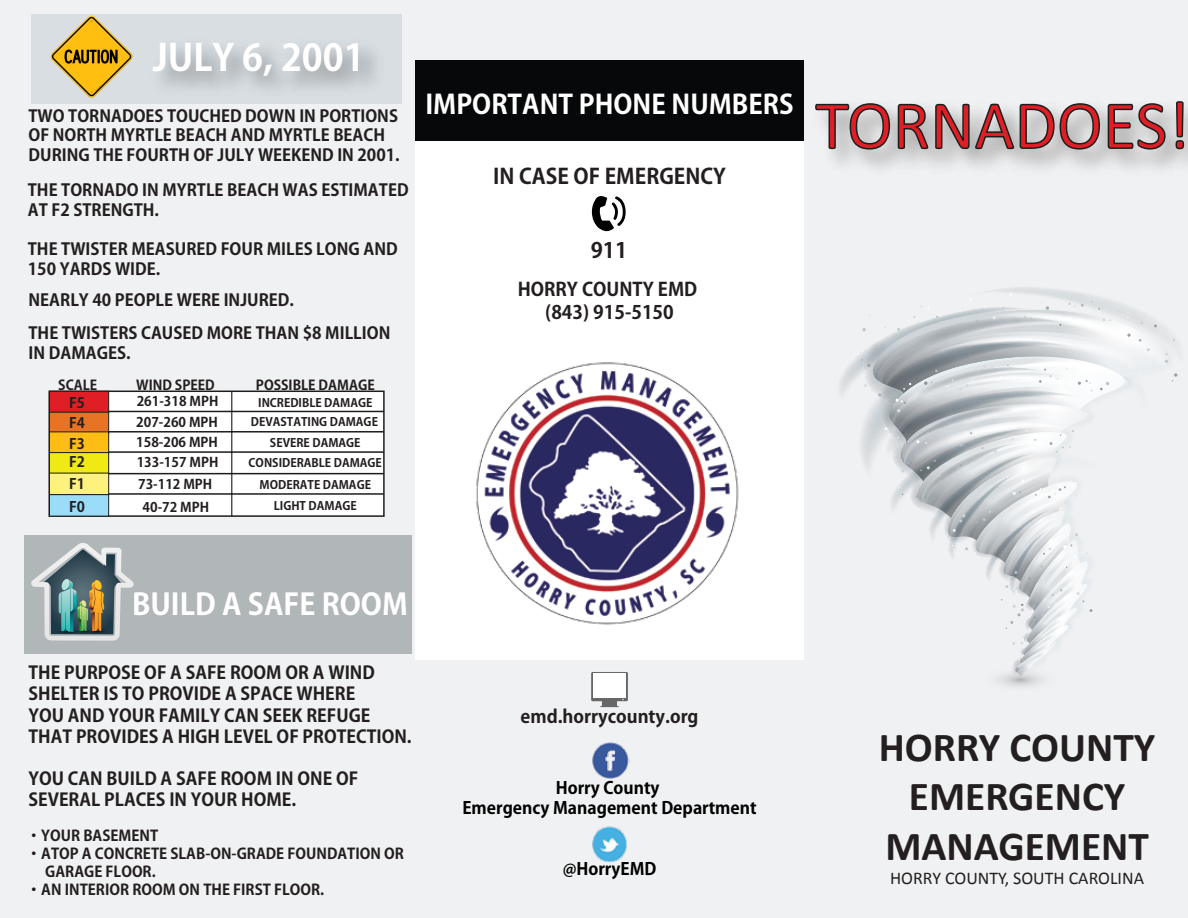
<style>
.page{position:relative;width:1188px;height:918px;background:#f0f1f2}
.page>*{position:absolute;margin:0;border:0;box-sizing:border-box;transform-origin:0 0}
.t1{font:69px "Calibri";color:#e01e26}
.t2{font:700 41.4px/49.3px "Calibri";color:#231f20;text-align:center}
.t3{font:700 36.6px "Adobe Gothic Std";color:#fff}
.t4{font:700 29.4px "Adobe Gothic Std";color:#fff}
.t5{font:700 26.4px "Adobe Gothic Std";color:#fff}
.t6{font:700 21.15px "Adobe Gothic Std";color:#231f20}
.t7{font:700 18.6px/22.2px "Adobe Gothic Std";color:#231f20;text-align:center}
.t8{font:700 18px "Adobe Gothic Std";color:#231f20}
.t9{font:17.85px "Calibri";color:#231f20}
.t10{font:700 17.7px/21.1px "Adobe Gothic Std";color:#231f20}
.t11{font:700 16.95px/20.2px "Adobe Gothic Std";color:#000;text-align:center}
.t12{font:700 16.5px/19.8px "Adobe Gothic Std";color:#231f20}
.t13{font:700 14.85px/17.7px "Adobe Gothic Std";color:#231f20}
.t14{font:700 14.25px "Adobe Gothic Std";color:#231f20}
.t15{font:700 13.5px "Adobe Gothic Std";color:#231f20}
.t16{font:700 13.2px "Adobe Gothic Std";color:#231f20}
.t17{font:700 11.7px "Adobe Gothic Std";color:#231f20}
</style>
<div class="page">
<div style="left:48px;top:391px;width:337px;height:126px;background:#fff;border:2px solid #1d1d1b"></div>
<div style="left:415px;top:140px;width:389px;height:520px;background:#fff"></div>
<hr style="left:49px;top:411px;width:335px;height:1px;background:#1d1d1b">
<hr style="left:49px;top:431px;width:335px;height:2px;background:#1d1d1b">
<hr style="left:49px;top:451px;width:335px;height:2px;background:#1d1d1b">
<hr style="left:49px;top:473px;width:335px;height:1px;background:#1d1d1b">
<hr style="left:49px;top:493px;width:335px;height:2px;background:#1d1d1b">
<div style="left:49px;top:391px;width:60px;height:22px;background:#e01e26;border:1px solid #1d1d1b"></div>
<div style="left:49px;top:412px;width:60px;height:22px;background:#e67424;border:1px solid #1d1d1b"></div>
<div style="left:49px;top:431px;width:60px;height:23px;background:#febd14;border:1px solid #1d1d1b"></div>
<div style="left:49px;top:452px;width:60px;height:22px;background:#f1e913;border:1px solid #1d1d1b"></div>
<div style="left:49px;top:473px;width:60px;height:22px;background:#fdf27e;border:1px solid #1d1d1b"></div>
<div style="left:49px;top:494px;width:60px;height:23px;background:#9bdcf9;border:1px solid #1d1d1b"></div>
<hr style="left:231px;top:392px;width:1px;height:124px;background:#000">
<svg style="left:31px;top:14px;width:370px;height:89px;background:#d0d6da"></svg>
<svg style="left:50px;top:15px;width:83px;height:83px;background:#d1b970"></svg>
<svg style="left:815px;top:102px;width:76px;height:48px"></svg>
<svg style="left:897px;top:102px;width:204px;height:48px"></svg>
<svg style="left:1107px;top:102px;width:59px;height:48px;background:#aeaeaf"></svg>
<svg style="left:1175px;top:101px;width:10px;height:49px"></svg>
<div style="left:415px;top:60px;width:389px;height:81px;background:#070809"></div>
<svg style="left:592px;top:196px;width:34px;height:36px"></svg>
<div style="left:25px;top:535px;width:387px;height:118px;background:#b1b6b9"></div>
<svg style="left:31px;top:543px;width:103px;height:98px"></svg>
<svg style="left:591px;top:672px;width:37px;height:29px"></svg>
<div style="left:593px;top:674px;width:33px;height:24px;background:#fff"></div>
<div style="left:602px;top:701px;width:15px;height:5px;background:#676767"></div>
<svg style="left:600px;top:706px;width:19px;height:1px"></svg>
<img style="left:476px;top:362px;width:263px;height:263px">
<img style="left:592px;top:742px;width:37px;height:37px">
<img style="left:592px;top:826px;width:35px;height:36px">
<svg style="left:961px;top:660px;width:117px;height:39px"></svg>
<svg style="left:840px;top:287px;width:338px;height:392px"></svg>
<p class="t3" style="left:153px;top:35px;width:213px">JULY 6, 2001</p>
<p class="t12" style="left:29px;top:106px;width:371px">TWO TORNADOES TOUCHED DOWN IN PORTIONS</p>
<h5 class="t12" style="left:29px;top:126px;width:373px">OF NORTH MYRTLE BEACH AND MYRTLE BEACH<br>DURING THE FOURTH OF JULY WEEKEND IN 2001.</h5>
<p class="t12" style="left:28px;top:181px;width:382px">THE TORNADO IN MYRTLE BEACH WAS ESTIMATED<br>AT F2 STRENGTH.</p>
<p class="t12" style="left:28px;top:240px;width:371px">THE TWISTER MEASURED FOUR MILES LONG AND<br>150 YARDS WIDE.</p>
<p class="t12" style="left:29px;top:284px;width:363px;line-height:33px">NEARLY 40 PEOPLE WERE INJURED.<br>THE TWISTERS CAUSED MORE THAN $8 MILLION</p>
<p class="t12" style="left:29px;top:344px;width:104px">IN DAMAGES.</p>
<h5 class="t15" style="left:58px;top:377px;width:41px">SCALE</h5>
<h5 class="t15" style="left:136px;top:377px;width:80px">WIND SPEED</h5>
<h5 class="t15" style="left:256px;top:377px;width:120px">POSSIBLE DAMAGE</h5>
<p class="t14" style="left:69px;top:394px;width:17px">F5</p>
<p class="t16" style="left:137px;top:393px;width:83px">261-318 MPH</p>
<p class="t17" style="left:258px;top:395px;width:116px">INCREDIBLE DAMAGE</p>
<p class="t14" style="left:69px;top:414px;width:17px">F4</p>
<p class="t16" style="left:136px;top:414px;width:83px">207-260 MPH</p>
<p class="t17" style="left:251px;top:415px;width:129px">DEVASTATING DAMAGE</p>
<p class="t14" style="left:69px;top:435px;width:17px">F3</p>
<p class="t16" style="left:136px;top:434px;width:83px">158-206 MPH</p>
<p class="t17" style="left:270px;top:436px;width:92px">SEVERE DAMAGE</p>
<p class="t14" style="left:69px;top:453px;width:17px">F2</p>
<p class="t16" style="left:137px;top:454px;width:83px">133-157 MPH</p>
<p class="t17" style="left:249px;top:456px;width:135px">CONSIDERABLE DAMAGE</p>
<p class="t14" style="left:69px;top:475px;width:17px">F1</p>
<p class="t16" style="left:138px;top:477px;width:76px">73-112 MPH</p>
<p class="t17" style="left:260px;top:478px;width:113px">MODERATE DAMAGE</p>
<p class="t14" style="left:69px;top:498px;width:17px">F0</p>
<p class="t16" style="left:143px;top:499px;width:68px">40-72 MPH</p>
<p class="t17" style="left:274px;top:498px;width:84px">LIGHT DAMAGE</p>
<p class="t5" style="left:425px;top:89px;width:370px">IMPORTANT PHONE NUMBERS</p>
<p class="t6" style="left:493px;top:164px;width:234px">IN CASE OF EMERGENCY</p>
<p class="t6" style="left:591px;top:237px;width:38px">911</p>
<p class="t7" style="left:518px;top:279px;width:181px">HORRY COUNTY EMD (843) 915-5150</p>
<p class="t1" style="left:815px;top:82px;width:376px">TORNADOES!</p>
<p class="t4" style="left:132px;top:586px;width:277px">BUILD A SAFE ROOM</p>
<p class="t10" style="left:29px;top:663px;width:385px">THE PURPOSE OF A SAFE ROOM OR A WIND SHELTER IS TO PROVIDE A SPACE WHERE<br>YOU AND YOUR FAMILY CAN SEEK REFUGE THAT PROVIDES A HIGH LEVEL OF PROTECTION.</p>
<p class="t10" style="left:29px;top:769px;width:331px">YOU CAN BUILD A SAFE ROOM IN ONE OF<br>SEVERAL PLACES IN YOUR HOME.</p>
<p class="t13" style="left:26px;top:827px;width:133px">•YOUR BASEMENT</p>
<p class="t13" style="left:45px;top:845px;width:360px;text-indent:-19px">•ATOP A CONCRETE SLAB-ON-GRADE FOUNDATION OR<br>GARAGE FLOOR.</p>
<p class="t13" style="left:26px;top:881px;width:299px">•AN INTERIOR ROOM ON THE FIRST FLOOR.</p>
<h4 class="t8" style="left:521px;top:706px;width:180px">emd.horrycounty.org</h4>
<p class="t11" style="left:462px;top:778px;width:296px">Horry County<br>Emergency Management Department</p>
<p class="t11" style="left:563px;top:859px;width:95px">@HorryEMD</p>
<p class="t2" style="left:879px;top:723px;width:278px">HORRY COUNTY<br>EMERGENCY<br>MANAGEMENT</p>
<p class="t9" style="left:890px;top:867px;width:256px">HORRY COUNTY, SOUTH CAROLINA</p>
</div>
